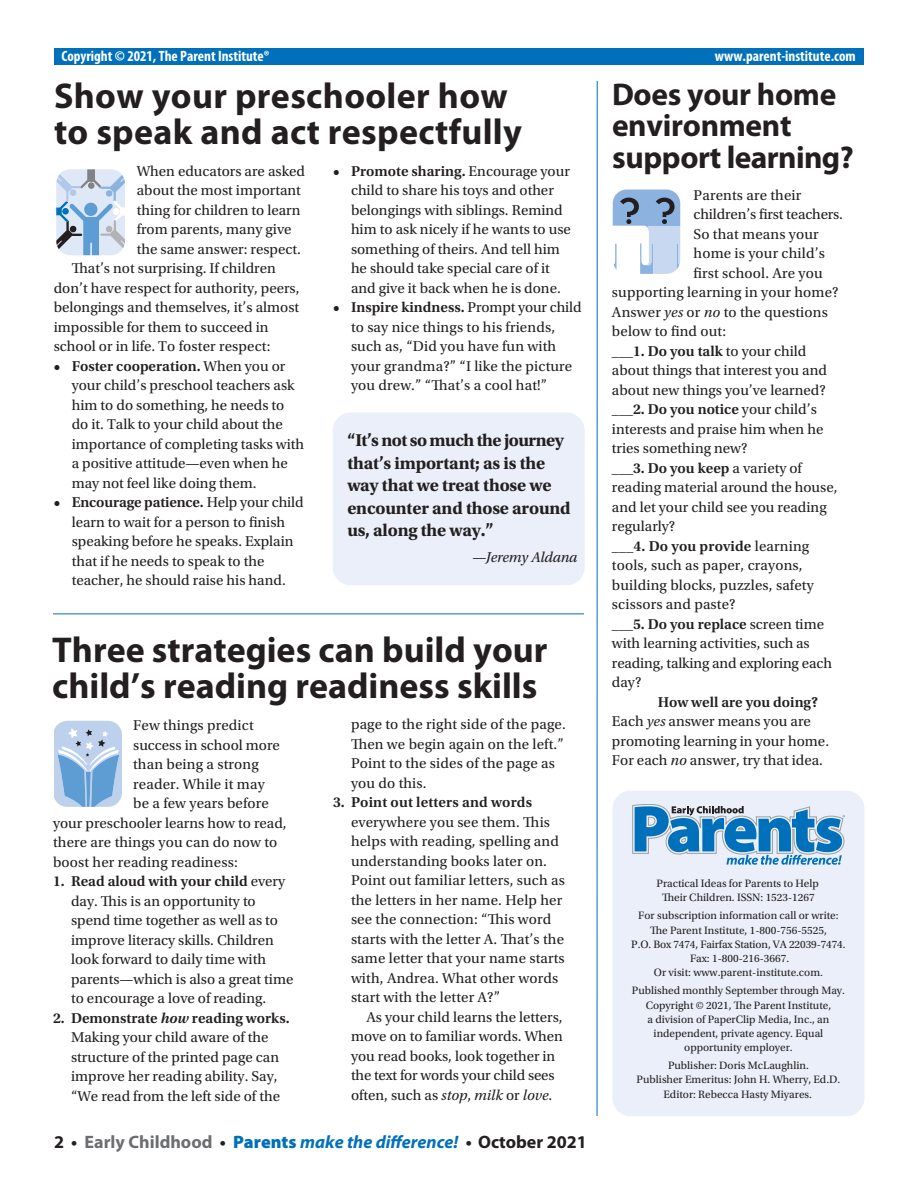
<style>
.page{position:relative;width:918px;height:1188px;background:#fff}
.page>*{position:absolute;margin:0;border:0;box-sizing:border-box;transform-origin:0 0}
.t1{font:700 36px/36px "Myriad Pro";color:#231f20}
.t2{font:700 31.5px/31.5px "Myriad Pro";letter-spacing:-.01em;color:#231f20}
.t3{font:700 18px/22.5px "Utopia Std";letter-spacing:-.01em;color:#231f20}
.t4{font:italic 700 18px "Myriad Pro";color:#0070ba}
.t5{font:15px/19.5px "Utopia Std";color:#231f20}
.t6{font:600 15px "Utopia Std";color:#231f20}
.t7{font:700 condensed 15px "Myriad Pro";color:#fff}
.t8{font:italic 15px "Utopia Std";letter-spacing:-.01em;color:#231f20}
.t9{font:11.25px/14.1px "Utopia Std";color:#231f20;text-align:center}
.s1{font-weight:600}
.s2{font-style:italic}
.s3{font-weight:400}
.s4{font-weight:600;font-style:italic}
.s5{font-style:normal;color:#231f20}
.s6{font-style:normal;color:#6c6d70}
.s7{font-weight:900;font-style:normal}
</style>
<div class="page">
<div style="left:612px;top:791px;width:252px;height:325px;background:#eaeff9;border-radius:18px"></div>
<svg style="left:632px;top:804px;width:213px;height:61px"></svg>
<div style="left:54px;top:49px;width:810px;height:16px;background:#0070ba"></div>
<hr style="left:53px;top:614px;width:531px;height:1px;background:#0070ba">
<hr style="left:597px;top:81px;width:1px;height:1035px;background:#0070ba">
<svg style="left:612px;top:189px;width:69px;height:85px"></svg>
<svg style="left:56px;top:169px;width:69px;height:86px;background:#b9cce1"></svg>
<svg style="left:55px;top:720px;width:67px;height:86px;background:#a1c2e4"></svg>
<div style="left:333px;top:413px;width:252px;height:172px;background:#eaeff9;border-radius:18px"></div>
<p class="t7" style="left:62px;top:46px;width:210px">Copyright © 2021, The Parent Institute®</p>
<p class="t7" style="left:715px;top:46px;width:142px">www.parent-institute.com</p>
<h1 class="t1" style="left:54px;top:77px;width:470px">Show your preschooler how to speak and act respectfully</h1>
<h2 class="t2" style="left:612px;top:77px;width:243px">Does your home environment support learning?</h2>
<p class="t5" style="left:137px;top:161px;width:170px">When educators are asked</p>
<p class="t5" style="left:137px;top:181px;width:166px">about the most important</p>
<p class="t5" style="left:137px;top:200px;width:165px">thing for children to learn</p>
<p class="t5" style="left:137px;top:220px;width:156px">from parents, many give</p>
<p class="t5" style="left:137px;top:239px;width:166px">the same answer: respect.</p>
<p class="t5" style="left:72px;top:259px;width:206px">That’s not surprising. If children</p>
<p class="t5" style="left:54px;top:278px;width:247px">don’t have respect for authority, peers,</p>
<p class="t5" style="left:54px;top:298px;width:247px">belongings and themselves, it’s almost</p>
<p class="t5" style="left:54px;top:317px;width:216px">impossible for them to succeed in</p>
<p class="t5" style="left:54px;top:337px;width:218px">school or in life. To foster respect:</p>
<p class="t5" style="left:72px;top:356px;width:234px;text-indent:-18px"><span class="s1">• Foster cooperation.</span> When you or your child’s preschool teachers ask him to do something, he needs to do it. Talk to your child about the importance of completing tasks with a positive attitude—even when he may not feel like doing them.</p>
<p class="t5" style="left:72px;top:493px;width:233px;text-indent:-18px"><span class="s1">• Encourage patience.</span> Help your child learn to wait for a person to finish speaking before he speaks. Explain that if he needs to speak to the teacher, he should raise his hand.</p>
<p class="t5" style="left:351px;top:162px;width:221px;text-indent:-18px"><span class="s1">• Promote sharing.</span> Encourage your child to share his toys and other belongings with siblings. Remind him to ask nicely if he wants to use something of theirs. And tell him he should take special care of it and give it back when he is done.</p>
<p class="t5" style="left:351px;top:298px;width:232px;text-indent:-18px"><span class="s1">• Inspire kindness.</span> Prompt your child to say nice things to his friends, such as, “Did you have fun with your grandma?” “I like the picture you drew.” “That’s a cool hat!”</p>
<p class="t5" style="left:694px;top:185px;width:109px">Parents are their</p>
<p class="t5" style="left:694px;top:205px;width:151px">children’s first teachers.</p>
<p class="t5" style="left:694px;top:224px;width:127px">So that means your</p>
<p class="t5" style="left:694px;top:244px;width:133px">home is your child’s</p>
<p class="t5" style="left:694px;top:263px;width:131px">first school. Are you</p>
<p class="t5" style="left:612px;top:283px;width:228px">supporting learning in your home?</p>
<p class="t5" style="left:612px;top:302px;width:217px">Answer <span class="s2">yes</span> or <span class="s2">no</span> to the questions</p>
<p class="t5" style="left:612px;top:322px;width:116px">below to find out:</p>
<p class="t6" style="left:612px;top:342px;width:196px">___1. Do you talk <span class="s3">to your child</span></p>
<p class="t5" style="left:612px;top:361px;width:216px">about things that interest you and</p>
<p class="t5" style="left:612px;top:380px;width:215px">about new things you’ve learned?</p>
<p class="t6" style="left:612px;top:401px;width:206px">___2. Do you notice <span class="s3">your child’s</span></p>
<p class="t5" style="left:612px;top:419px;width:213px">interests and praise him when he</p>
<p class="t5" style="left:612px;top:439px;width:137px">tries something new?</p>
<p class="t6" style="left:612px;top:459px;width:191px">___3. Do you keep <span class="s3">a variety of</span></p>
<p class="t5" style="left:612px;top:478px;width:227px">reading material around the house,</p>
<p class="t5" style="left:612px;top:497px;width:216px">and let your child see you reading</p>
<p class="t5" style="left:612px;top:517px;width:65px">regularly?</p>
<p class="t6" style="left:612px;top:537px;width:199px">___4. Do you provide <span class="s3">learning</span></p>
<p class="t5" style="left:612px;top:556px;width:192px">tools, such as paper, crayons,</p>
<p class="t5" style="left:612px;top:575px;width:203px">building blocks, puzzles, safety</p>
<p class="t5" style="left:612px;top:595px;width:125px">scissors and paste?</p>
<p class="t6" style="left:612px;top:615px;width:214px">___5. Do you replace <span class="s3">screen time</span></p>
<p class="t5" style="left:612px;top:634px;width:199px">with learning activities, such as</p>
<p class="t5" style="left:612px;top:653px;width:222px">reading, talking and exploring each</p>
<p class="t5" style="left:612px;top:673px;width:31px">day?</p>
<p class="t5" style="left:612px;top:692px;width:219px;text-indent:46px"><span class="s1">How well are you doing?<br></span>Each <span class="s2">yes</span> answer means you are promoting learning in your home.<br>For each <span class="s2">no</span> answer, try that idea.</p>
<p class="t3" style="left:347px;top:429px;width:225px">“It’s not so much the journey that’s important; as is the way that we treat those we encounter and those around us, along the way.”</p>
<p class="t8" style="left:472px;top:549px;width:107px">—Jeremy Aldana</p>
<h1 class="t1" style="left:52px;top:630px;width:497px">Three strategies can build your child’s reading readiness skills</h1>
<p class="t5" style="left:351px;top:715px;width:216px">page to the right side of the page.<br>Then we begin again on the left.”<br>Point to the sides of the page as you do this.</p>
<p class="t6" style="left:333px;top:794px;width:201px">3. Point out letters and words</p>
<p class="t5" style="left:351px;top:812px;width:215px">everywhere you see them. This helps with reading, spelling and understanding books later on.<br>Point out familiar letters, such as the letters in her name. Help her see the connection: “This word starts with the letter A. That’s the same letter that your name starts with, Andrea. What other words start with the letter A?”</p>
<p class="t5" style="left:351px;top:1007px;width:214px;text-indent:15px">As your child learns the letters, move on to familiar words. When you read books, look together in the text for words your child sees often, such as <span class="s2">stop</span>, <span class="s2">milk</span> or <span class="s2">love</span>.</p>
<p class="t5" style="left:133px;top:716px;width:122px">Few things predict</p>
<p class="t5" style="left:133px;top:735px;width:148px">success in school more</p>
<p class="t5" style="left:133px;top:755px;width:127px">than being a strong</p>
<p class="t5" style="left:133px;top:774px;width:133px">reader. While it may</p>
<p class="t5" style="left:133px;top:794px;width:137px">be a few years before</p>
<p class="t5" style="left:53px;top:813px;width:235px">your preschooler learns how to read,</p>
<p class="t5" style="left:53px;top:833px;width:226px">there are things you can do now to</p>
<p class="t5" style="left:53px;top:852px;width:186px">boost her reading readiness:</p>
<p class="t5" style="left:71px;top:872px;width:224px;text-indent:-18px"><span class="s1">1. Read aloud with your child</span> every day. This is an opportunity to spend time together as well as to improve literacy skills. Children look forward to daily time with parents—which is also a great time to encourage a love of reading.</p>
<p class="t5" style="left:53px;top:1008px;width:238px;text-align:center"><span class="s1">2. Demonstrate</span> <span class="s4">how</span> <span class="s1">reading works.<br></span>Making your child aware of the structure of the printed page can improve her reading ability. Say, “We read from the left side of the</p>
<p class="t9" style="left:657px;top:876px;width:164px">Practical Ideas for Parents to Help<br>Their Children. ISSN: 1523-1267</p>
<p class="t9" style="left:631px;top:909px;width:216px">For subscription information call or write:<br>The Parent Institute, 1-800-756-5525,<br>P.O. Box 7474, Fairfax Station, VA 22039-7474.<br>Fax: 1-800-216-3667.<br>Or visit: www.parent-institute.com.</p>
<p class="t9" style="left:632px;top:984px;width:215px">Published monthly September through May.<br>Copyright © 2021, The Parent Institute,<br>a division of PaperClip Media, Inc., an independent, private agency. Equal opportunity employer.</p>
<p class="t9" style="left:637px;top:1059px;width:205px">Publisher: Doris McLaughlin.<br>Publisher Emeritus: John H. Wherry, Ed.D.<br>Editor: Rebecca Hasty Miyares.</p>
<p class="t4" style="left:54px;top:1130px;width:534px"><span class="s5">2 •</span> <span class="s6">Early Childhood</span> <span class="s5">•</span> <span class="s7">Parents</span> make the difference! <span class="s5">• October 2021</span></p>
</div>
